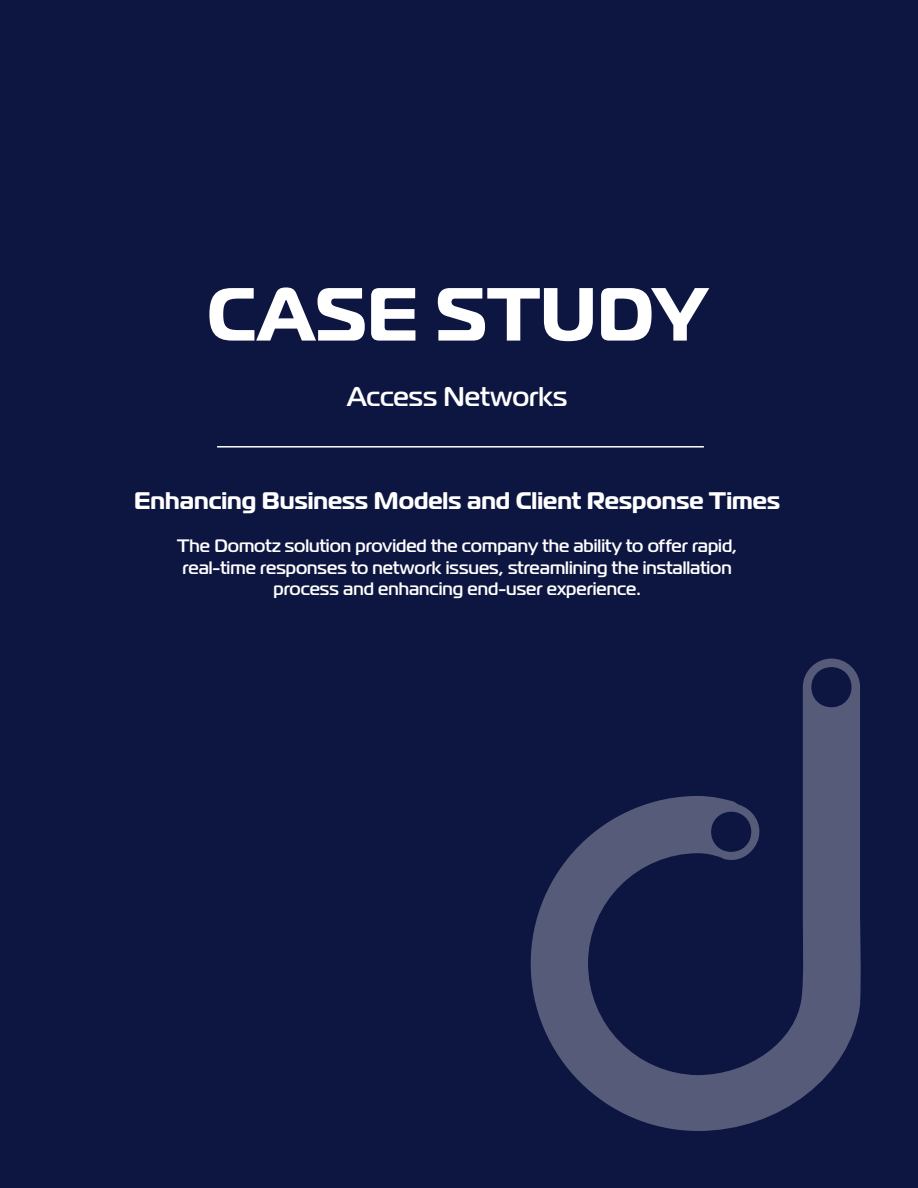
<style>
.page{position:relative;width:918px;height:1188px;background:#0d1641}
.page>*{position:absolute;margin:0;border:0;box-sizing:border-box;transform-origin:0 0}
.t1{font:700 75px "Magistral";color:#fff}
.t2{font:500 27px "Magistral";color:#fff}
.t3{font:700 24px "Magistral";color:#fff}
.t4{font:500 18px "Magistral";color:#fff}
</style>
<div class="page">
<hr style="left:217px;top:446px;width:487px;height:2px;background:#fff">
<svg style="left:531px;top:659px;width:330px;height:472px"></svg>
<p class="t1" style="left:207px;top:265px;width:502px">CASE STUDY</p>
<p class="t2" style="left:347px;top:381px;width:222px">Access Networks</p>
<p class="t3" style="left:134px;top:485px;width:647px">Enhancing Business Models and Client Response Times</p>
<p class="t4" style="left:177px;top:535px;width:562px">The Domotz solution provided the company the ability to offer rapid,</p>
<p class="t4" style="left:183px;top:556px;width:551px">real-time responses to network issues, streamlining the installation</p>
<p class="t4" style="left:274px;top:578px;width:369px">process and enhancing end-user experience.</p>
</div>
